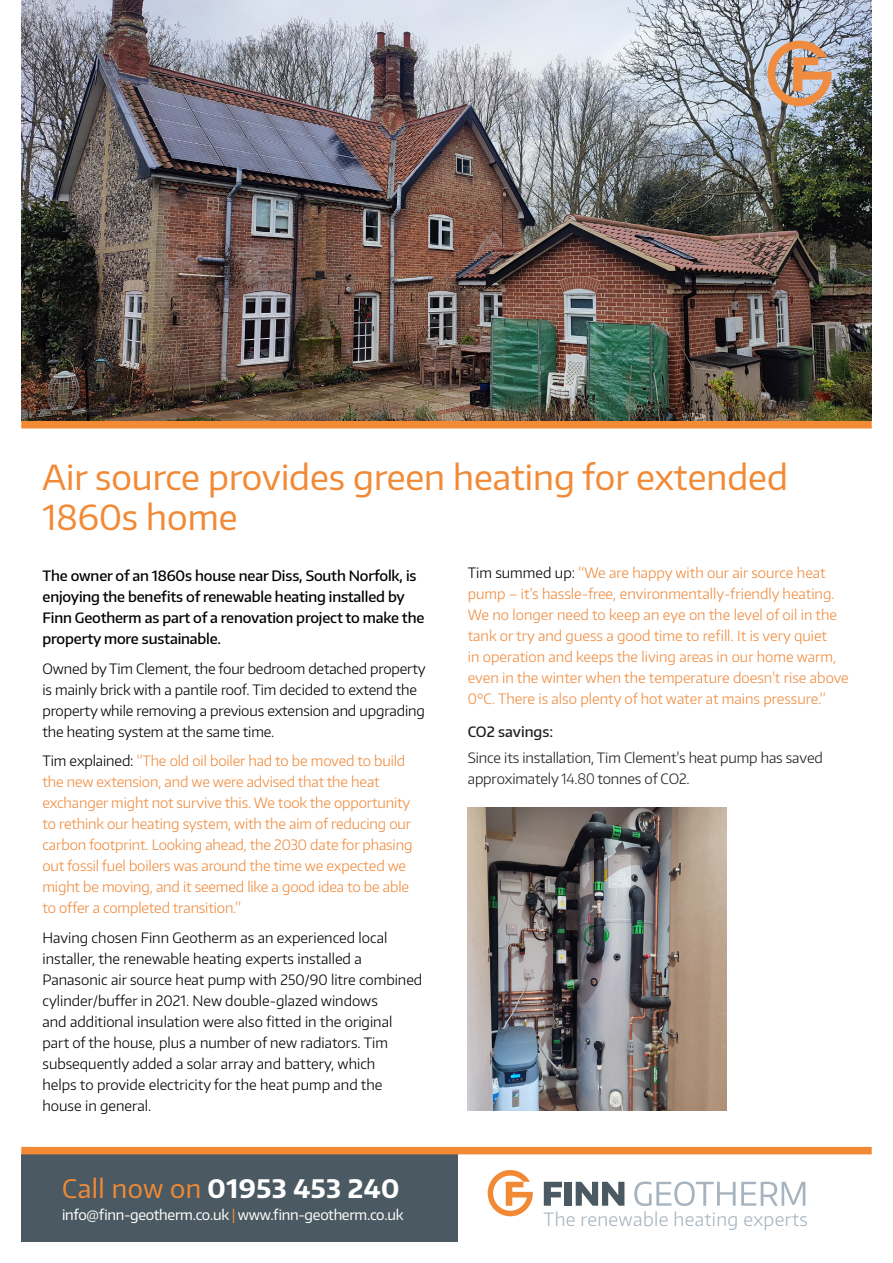
<style>
.page{position:relative;width:893px;height:1263px;background:#fff}
.page>*{position:absolute;margin:0;border:0;box-sizing:border-box;transform-origin:0 0}
.t1{font:34.5px/40.5px "Encode Sans Normal";color:#f28934}
.t2{font:700 25.5px "Encode Sans Normal";letter-spacing:.02em;color:#fff}
.t3{font:300 18.3px "Encode Sans Normal";letter-spacing:.02em;color:#a7b4bf}
.t4{font:300 14.25px/21px "Encode Sans Normal";letter-spacing:-.01em;color:#ef8c3f}
.t5{font:300 14.25px/21px "Encode Sans Normal";color:#000}
.t6{font:500 14.25px/21px "Encode Sans Normal";letter-spacing:-.01em;color:#000}
.t7{font:300 14.25px/26px "Encode Sans Normal";letter-spacing:-.01em;color:#231f20}
.t8{font:14.1px "Encode Sans Normal";letter-spacing:-.02em;color:#fff}
.s1{color:#000}
.s2{font-weight:500}
.s3{font-family:"Encode Sans"}
.s4{font-weight:400;color:#f28934}
.s5{color:#f28934}
</style>
<div class="page">
<div style="left:21px;top:1154px;width:437px;height:88px;background:#4b5a62"></div>
<div style="left:21px;top:1147px;width:851px;height:7px;background:#f28934"></div>
<div style="left:21px;top:421px;width:851px;height:7px;background:#f38a34"></div>
<svg style="left:544px;top:1182px;width:18px;height:24px"></svg>
<div style="left:565px;top:1182px;width:7px;height:24px;background:#4b5a62"></div>
<svg style="left:576px;top:1182px;width:48px;height:24px"></svg>
<svg style="left:634px;top:1181px;width:171px;height:25px"></svg>
<svg style="left:488px;top:1170px;width:45px;height:46px"></svg>
<img style="left:21px;top:0;width:851px;height:421px">
<img style="left:767px;top:41px;width:65px;height:65px">
<img style="left:468px;top:807px;width:258px;height:304px">
<p class="t1" style="left:43px;top:455px;width:747px">Air source provides green heating for extended<br>1860s home</p>
<p class="t6" style="left:43px;top:565px;width:383px">The owner of an 1860s house near Diss, South Norfolk, is enjoying the benefits of renewable heating installed by Finn Geotherm as part of a renovation project to make the property more sustainable.</p>
<p class="t5" style="left:43px;top:657px;width:385px">Owned by Tim Clement, the four bedroom detached property is mainly brick with a pantile roof. Tim decided to extend the property while removing a previous extension and upgrading the heating system at the same time.</p>
<p class="t4" style="left:43px;top:750px;width:371px"><span class="s1">Tim explained:</span> “The old oil boiler had to be moved to build the new extension, and we were advised that the heat exchanger might not survive this. We took the opportunity to rethink our heating system, with the aim of reducing our carbon footprint. Looking ahead, the 2030 date for phasing out fossil fuel boilers was around the time we expected we might be moving, and it seemed like a good idea to be able to offer a completed transition.”</p>
<p class="t5" style="left:43px;top:926px;width:381px">Having chosen Finn Geotherm as an experienced local installer, the renewable heating experts installed a Panasonic air source heat pump with 250/90 litre combined cylinder/buffer in 2021. New double-glazed windows<br>and additional insulation were also fitted in the original part of the house, plus a number of new radiators. Tim subsequently added a solar array and battery, which<br>helps to provide electricity for the heat pump and the house in general.</p>
<p class="t4" style="left:468px;top:561px;width:383px"><span class="s1">Tim summed up:</span> “We are happy with our air source heat pump – it’s hassle-free, environmentally-friendly heating.<br>We no longer need to keep an eye on the level of oil in the tank or try and guess a good time to refill. It is very quiet<br>in operation and keeps the living areas in our home warm, even in the winter when the temperature doesn’t rise above 0°C. There is also plenty of hot water at mains pressure.”</p>
<p class="t7" style="left:468px;top:718px;width:357px"><span class="s2">CO2 savings:<br></span>Since its installation, Tim Clement’s heat pump has saved</p>
<p class="t7" style="left:468px;top:765px;width:224px">approximately <span class="s3">14.80</span> tonnes of CO2.</p>
<p class="t2" style="left:62px;top:1172px;width:339px"><span class="s4">Call now on</span> 01953 453 240</p>
<p class="t8" style="left:62px;top:1205px;width:343px">info@finn-geotherm.co.uk <span class="s5">|</span> www.finn-geotherm.co.uk</p>
<p class="t3" style="left:544px;top:1207px;width:266px">The renewable heating experts</p>
</div>
